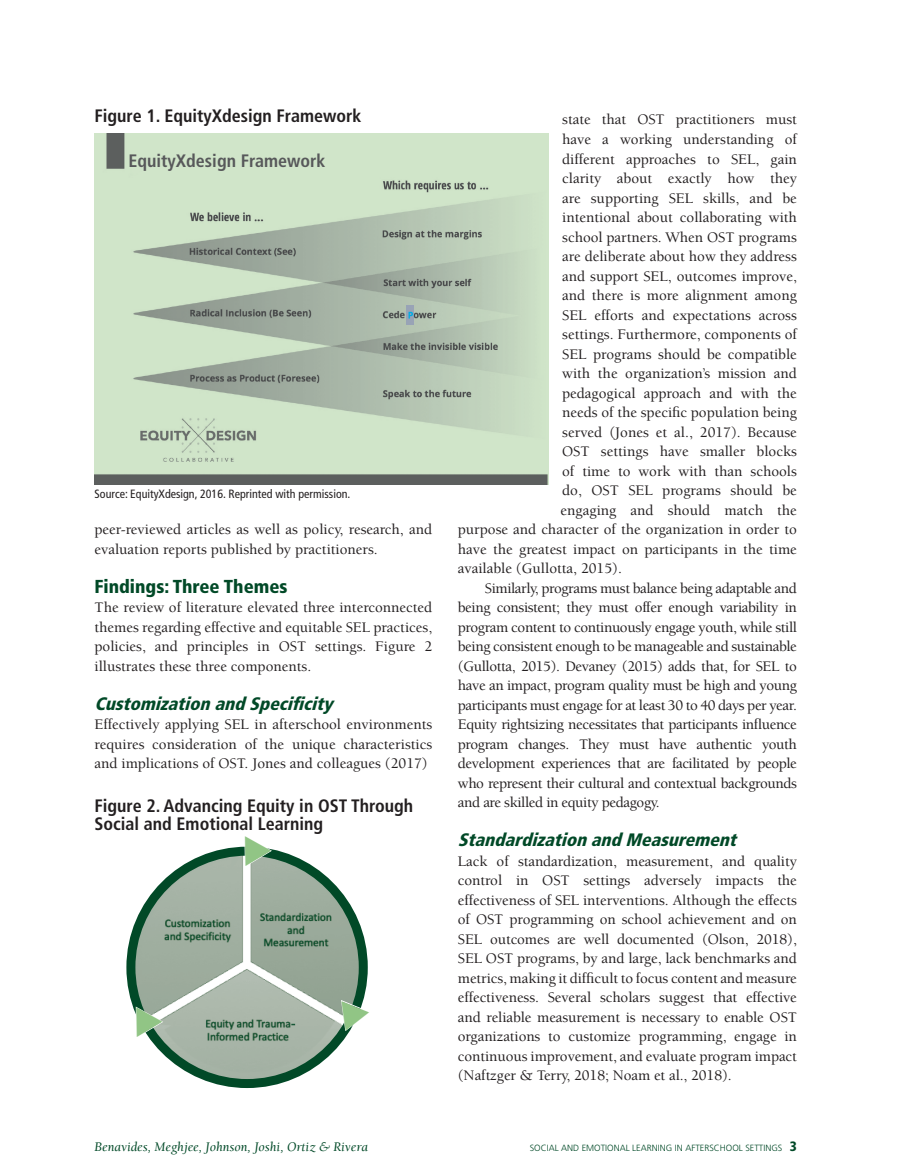
<style>
.page{position:relative;width:905px;height:1175px;background:#fff}
.page>*{position:absolute;margin:0;border:0;box-sizing:border-box;transform-origin:0 0}
.mo-subhead_A{font:900 condensed 18.75px "Frutiger";color:#014927}
.t1{font:700 condensed 18px/18px "Frutiger";color:#231f20}
.mo-subhead_B{font:italic 900 condensed 18px "Frutiger";color:#014927}
.t2{font:700 condensed 18px "Frutiger";color:#57585a}
.t3{font:500 15px/19.5px "Berkeley";color:#231f20;text-align:justify}
.t4{font:italic 13.5px "Berkeley";color:#014927}
.t5{font:condensed 12px "Frutiger";color:#231f20}
.t6{font:300 9px "Frutiger";color:#014927}
.s1{font-weight:900;font-stretch:condensed;font-size:13.5px}
</style>
<div class="page">
<img style="left:94px;top:133px;width:454px;height:351px">
<img style="left:407px;top:305px;width:6px;height:19px">
<img style="left:131px;top:851px;width:232px;height:232px;border-radius:116px">
<div style="left:126px;top:846px;width:242px;height:242px;border:9px solid #014927;border-radius:50%"></div>
<svg style="left:136px;top:1007px;width:26px;height:30px"></svg>
<svg style="left:332px;top:1000px;width:32px;height:35px"></svg>
<svg style="left:244px;top:846px;width:27px;height:20px"></svg>
<p class="t1" style="left:94px;top:106px;width:268px">Figure 1. EquityXdesign Framework</p>
<p class="t2" style="left:129px;top:150px;width:198px">EquityXdesign Framework</p>
<p class="t5" style="left:94px;top:487px;width:257px">Source: EquityXdesign, 2016. Reprinted with permission.</p>
<p class="t3" style="left:94px;top:520px;width:339px">peer-reviewed articles as well as policy, research, and evaluation reports published by practitioners.</p>
<p class="mo-subhead_A" style="left:94px;top:575px;width:194px">Findings: Three Themes</p>
<p class="t3" style="left:94px;top:598px;width:339px">The review of literature elevated three interconnected themes regarding effective and equitable SEL practices, policies, and principles in OST settings. Figure 2 illustrates these three components.</p>
<p class="mo-subhead_B" style="left:94px;top:692px;width:245px">CustomizationandSpecificity</p>
<p class="t3" style="left:94px;top:715px;width:339px">Effectively applying SEL in afterschool environments requires consideration of the unique characteristics and implications of OST. Jones and colleagues (2017)</p>
<p class="t1" style="left:94px;top:796px;width:320px">Figure 2. Advancing Equity in OST Through<br>Social and Emotional Learning</p>
<p class="t3" style="left:562px;top:110px;width:236px">state that OST practitioners must</p>
<p class="t3" style="left:562px;top:130px;width:236px">have a working understanding of</p>
<p class="t3" style="left:562px;top:149px;width:236px">different approaches to SEL, gain</p>
<p class="t3" style="left:562px;top:169px;width:236px">clarity about exactly how they</p>
<p class="t3" style="left:562px;top:188px;width:236px">are supporting SEL skills, and be</p>
<p class="t3" style="left:562px;top:208px;width:236px">intentional about collaborating with</p>
<p class="t3" style="left:562px;top:227px;width:236px">school partners. When OST programs</p>
<p class="t3" style="left:562px;top:247px;width:236px">are deliberate about how they address</p>
<p class="t3" style="left:562px;top:266px;width:236px">and support SEL, outcomes improve,</p>
<p class="t3" style="left:562px;top:286px;width:236px">and there is more alignment among</p>
<p class="t3" style="left:562px;top:305px;width:236px">SEL efforts and expectations across</p>
<p class="t3" style="left:562px;top:325px;width:236px">settings. Furthermore, components of</p>
<p class="t3" style="left:562px;top:344px;width:236px">SEL programs should be compatible</p>
<p class="t3" style="left:562px;top:364px;width:236px">with the organization’s mission and</p>
<p class="t3" style="left:562px;top:383px;width:236px">pedagogical approach and with the</p>
<p class="t3" style="left:562px;top:403px;width:236px">needs of the specific population being</p>
<p class="t3" style="left:562px;top:422px;width:236px">served (Jones et al., 2017). Because</p>
<p class="t3" style="left:562px;top:442px;width:236px">OST settings have smaller blocks</p>
<p class="t3" style="left:562px;top:461px;width:236px">of time to work with than schools</p>
<p class="t3" style="left:562px;top:481px;width:236px">do, OST SEL programs should be</p>
<p class="t3" style="left:560px;top:500px;width:238px">engaging and should match the</p>
<p class="t3" style="left:458px;top:520px;width:340px">purpose and character of the organization in order to</p>
<p class="t3" style="left:458px;top:539px;width:340px">have the greatest impact on participants in the time</p>
<p class="t3" style="left:458px;top:559px;width:165px">available (Gullotta, 2015).</p>
<p class="t3" style="left:458px;top:578px;width:340px;text-indent:27px">Similarly, programs must balance being adaptable and being consistent; they must offer enough variability in program content to continuously engage youth, while still being consistent enough to be manageable and sustainable (Gullotta, 2015). Devaney (2015) adds that, for SEL to have an impact, program quality must be high and young participants must engage for at least 30 to 40 days per year.<br>Equity rightsizing necessitates that participants influence program changes. They must have authentic youth development experiences that are facilitated by people who represent their cultural and contextual backgrounds and are skilled in equity pedagogy.</p>
<p class="mo-subhead_B" style="left:458px;top:829px;width:285px">StandardizationandMeasurement</p>
<p class="t3" style="left:458px;top:851px;width:340px">Lack of standardization, measurement, and quality control in OST settings adversely impacts the effectiveness of SEL interventions. Although the effects of OST programming on school achievement and on SEL outcomes are well documented (Olson, 2018), SEL OST programs, by and large, lack benchmarks and metrics, making it difficult to focus content and measure effectiveness. Several scholars suggest that effective and reliable measurement is necessary to enable OST organizations to customize programming, engage in continuous improvement, and evaluate program impact (Naftzger &amp; Terry, 2018; Noam et al., 2018).</p>
<p class="t4" style="left:94px;top:1139px;width:275px">Benavides, Meghjee, Johnson, Joshi, Ortiz &amp; Rivera</p>
<p class="t6" style="left:529px;top:1142px;width:269px">SOCIAL AND EMOTIONAL LEARNING IN AFTERSCHOOL SETTINGS <span class="s1">3</span></p>
</div>
